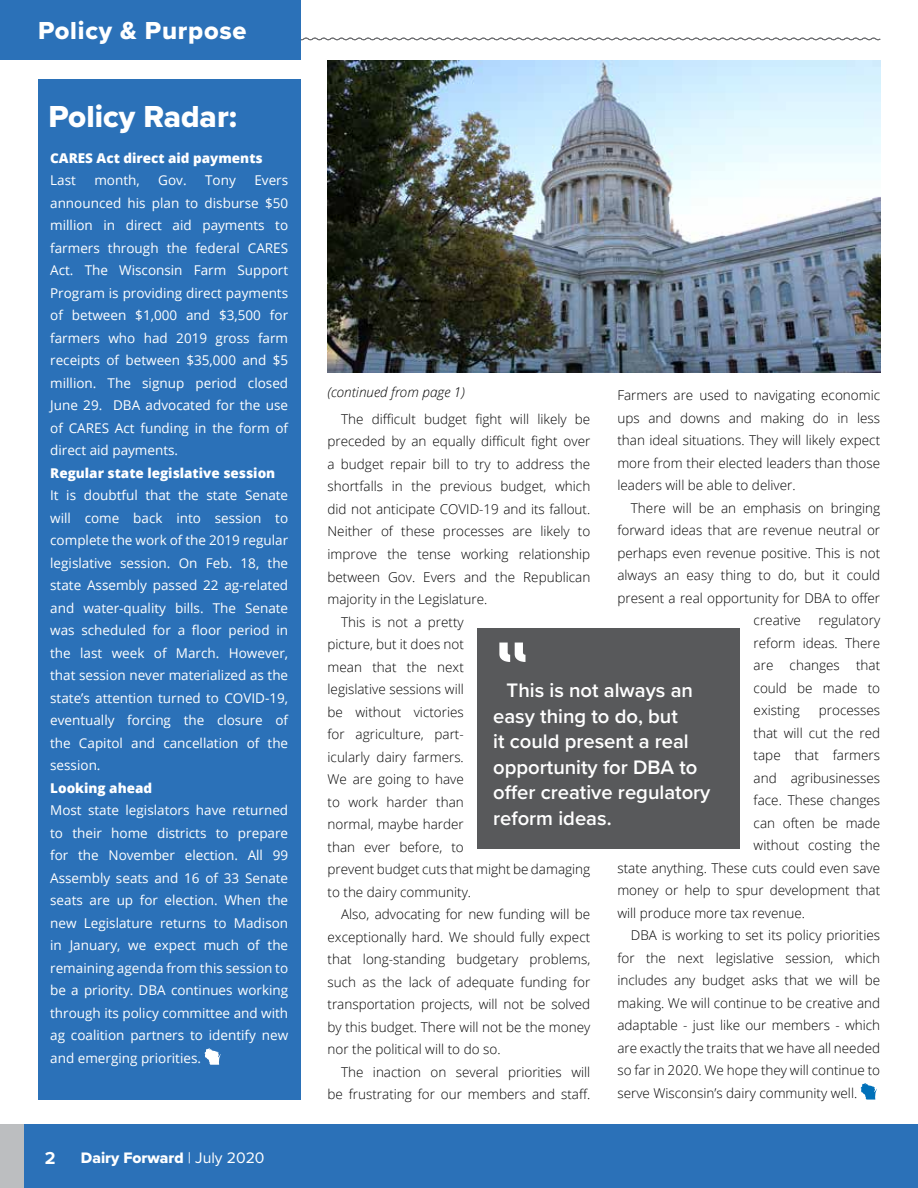
<style>
.page{position:relative;width:918px;height:1188px;background:#fff}
.page>*{position:absolute;margin:0;border:0;box-sizing:border-box;transform-origin:0 0}
.t1{font:600 90px "Raleway";color:#fff}
.t2{font:31.5px "Proxima Nova Extrabld";color:#fff}
.t3{font:25.5px "Proxima Nova Extrabld";letter-spacing:.03em;color:#fff}
.t4{font:600 20.25px/25.5px "Proxima Nova";color:#fff}
.t5{font:700 18px "Proxima Nova";color:#fff}
.t6{font:15.75px "Proxima Nova Extrabld";color:#fff}
.t7{font:300 13.5px/22.5px "Open Sans";color:#000;text-align:justify}
.t8{font:13.5px/22.5px "Open Sans";color:#fff;text-align:justify}
.t9{font:800 13.5px "Open Sans";color:#fff}
.t10{font:italic 300 13.5px "Open Sans";color:#000}
.s1{font-family:"Proxima Nova"}
</style>
<div class="page">
<div style="left:0;top:1124px;width:918px;height:64px;background:#2b71b8"></div>
<div style="left:0;top:1124px;width:24px;height:64px;background:#bcbec0"></div>
<svg style="left:301px;top:37px;width:580px;height:4px"></svg>
<div style="left:38px;top:80px;width:263px;height:1020px;background:#2b71b8"></div>
<svg style="left:204px;top:1048px;width:17px;height:17px"></svg>
<div style="left:0;top:0;width:301px;height:59px;background:#2b71b8"></div>
<svg style="left:861px;top:1083px;width:16px;height:17px"></svg>
<img style="left:328px;top:60px;width:552px;height:313px">
<div style="left:477px;top:629px;width:263px;height:220px;background:#58595b"></div>
<h3 class="t3" style="left:38px;top:12px;width:210px">Policy &amp; Purpose</h3>
<h2 class="t2" style="left:49px;top:93px;width:190px">Policy Radar:</h2>
<p class="t9" style="left:50px;top:147px;width:214px">CARES Act direct aid payments</p>
<p class="t8" style="left:50px;top:169px;width:27px">Last</p>
<p class="t8" style="left:94px;top:169px;width:47px">month,</p>
<p class="t8" style="left:158px;top:169px;width:30px">Gov.</p>
<p class="t8" style="left:205px;top:169px;width:32px">Tony</p>
<p class="t8" style="left:50px;top:169px;width:240px;text-indent:204px">Evers announced his plan to disburse $50 million in direct aid payments to farmers through the federal CARES Act. The Wisconsin Farm Support Program is providing direct payments of between $1,000 and $3,500 for farmers who had 2019 gross farm receipts of between $35,000 and $5 million. The signup period closed June 29. DBA advocated for the use of CARES Act funding in the form of direct aid payments.</p>
<p class="t9" style="left:50px;top:462px;width:227px">Regular state legislative session</p>
<p class="t8" style="left:50px;top:484px;width:240px">It is doubtful that the state Senate will come back into session to complete the work of the 2019 regular legislative session. On Feb. 18, the state Assembly passed 22 ag-related and water-quality bills. The Senate was scheduled for a floor period in the last week of March. However, that session never materialized as the state’s attention turned to COVID-19, eventually forcing the closure of the Capitol and cancellation of the session.</p>
<p class="t9" style="left:50px;top:778px;width:103px">Looking ahead</p>
<p class="t8" style="left:50px;top:799px;width:240px">Most state legislators have returned to their home districts to prepare for the November election. All 99<br>Assembly seats and 16 of 33 Senate seats are up for election. When the new Legislature returns to Madison in January, we expect much of the remaining agenda from this session to be a priority. DBA continues working through its policy committee and with ag coalition partners to identify new and emerging priorities.</p>
<h3 class="t5" style="left:45px;top:1144px;width:12px">2</h3>
<p class="t6" style="left:81px;top:1146px;width:185px">Dairy Forward <span class="s1">| July 2020</span></p>
<p class="t10" style="left:328px;top:383px;width:139px">(continued from page 1)</p>
<p class="t7" style="left:617px;top:384px;width:264px">Farmers are used to navigating economic ups and downs and making do in less than ideal situations. They will likely expect more from their elected leaders than those leaders will be able to deliver.</p>
<p class="t7" style="left:631px;top:496px;width:251px">There will be an emphasis on bringing</p>
<p class="t7" style="left:617px;top:519px;width:264px">forward ideas that are revenue neutral or</p>
<p class="t7" style="left:617px;top:541px;width:264px">perhaps even revenue positive. This is not</p>
<p class="t7" style="left:617px;top:564px;width:264px">always an easy thing to do, but it could</p>
<p class="t7" style="left:617px;top:586px;width:264px">present a real opportunity for DBA to offer</p>
<p class="t7" style="left:754px;top:609px;width:49px">creative</p>
<p class="t7" style="left:341px;top:407px;width:251px">The difficult budget fight will likely be</p>
<p class="t7" style="left:328px;top:430px;width:264px">preceded by an equally difficult fight over</p>
<p class="t7" style="left:328px;top:452px;width:264px">a budget repair bill to try to address the</p>
<p class="t7" style="left:328px;top:475px;width:264px">shortfalls in the previous budget, which</p>
<p class="t7" style="left:328px;top:497px;width:264px">did not anticipate COVID-19 and its fallout.</p>
<p class="t7" style="left:328px;top:520px;width:264px">Neither of these processes are likely to</p>
<p class="t7" style="left:328px;top:542px;width:264px">improve the tense working relationship</p>
<p class="t7" style="left:328px;top:565px;width:264px">between Gov. Evers and the Republican</p>
<p class="t7" style="left:328px;top:587px;width:161px">majority in the Legislature.</p>
<p class="t7" style="left:341px;top:610px;width:124px">This is not a pretty</p>
<p class="t7" style="left:328px;top:633px;width:138px">picture, but it does not</p>
<p class="t7" style="left:328px;top:655px;width:138px">mean that the next</p>
<p class="t7" style="left:328px;top:678px;width:138px">legislative sessions will</p>
<p class="t7" style="left:328px;top:700px;width:138px">be without victories</p>
<p class="t7" style="left:328px;top:723px;width:138px">for agriculture, part-</p>
<p class="t7" style="left:328px;top:745px;width:138px">icularly dairy farmers.</p>
<p class="t7" style="left:328px;top:768px;width:138px">We are going to have</p>
<p class="t7" style="left:328px;top:790px;width:138px">to work harder than</p>
<p class="t7" style="left:328px;top:813px;width:138px">normal, maybe harder</p>
<p class="t7" style="left:328px;top:835px;width:138px">than ever before, to</p>
<p class="t7" style="left:328px;top:858px;width:264px">prevent budget cuts that might be damaging</p>
<p class="t7" style="left:328px;top:880px;width:145px">to the dairy community.</p>
<p class="t7" style="left:341px;top:903px;width:251px">Also, advocating for new funding will be</p>
<p class="t7" style="left:328px;top:925px;width:264px">exceptionally hard. We should fully expect</p>
<p class="t7" style="left:328px;top:948px;width:264px">that long-standing budgetary problems,</p>
<p class="t7" style="left:328px;top:970px;width:264px">such as the lack of adequate funding for</p>
<p class="t7" style="left:328px;top:993px;width:264px">transportation projects, will not be solved</p>
<p class="t7" style="left:328px;top:1015px;width:264px">by this budget. There will not be the money</p>
<p class="t7" style="left:328px;top:1038px;width:175px">nor the political will to do so.</p>
<p class="t7" style="left:341px;top:1060px;width:251px">The inaction on several priorities will</p>
<p class="t7" style="left:328px;top:1083px;width:264px">be frustrating for our members and staff.</p>
<p class="t7" style="left:754px;top:609px;width:128px;text-indent:65px">regulatory reform ideas. There are changes that could be made to existing</p>
<h1 class="t1" style="left:495px;top:625px;width:37px">“</h1>
<h3 class="t4" style="left:493px;top:677px;width:219px;text-indent:14px">This is not always an easy thing to do, but<br>it could present a real opportunity for DBA to offer creative regulatory reform ideas.</h3>
<p class="t7" style="left:819px;top:699px;width:63px">processes</p>
<p class="t7" style="left:754px;top:721px;width:128px">that will cut the red</p>
<p class="t7" style="left:754px;top:744px;width:128px">tape that farmers</p>
<p class="t7" style="left:754px;top:766px;width:128px">and agribusinesses</p>
<p class="t7" style="left:754px;top:789px;width:128px">face. These changes</p>
<p class="t7" style="left:754px;top:811px;width:128px">can often be made</p>
<p class="t7" style="left:754px;top:834px;width:128px">without costing the</p>
<p class="t7" style="left:617px;top:856px;width:264px">state anything. These cuts could even save</p>
<p class="t7" style="left:617px;top:879px;width:264px">money or help to spur development that</p>
<p class="t7" style="left:617px;top:901px;width:189px">will produce more tax revenue.</p>
<p class="t7" style="left:631px;top:924px;width:251px">DBA is working to set its policy priorities</p>
<p class="t7" style="left:617px;top:946px;width:264px">for the next legislative session, which</p>
<p class="t7" style="left:617px;top:969px;width:264px">includes any budget asks that we will be</p>
<p class="t7" style="left:617px;top:991px;width:264px">making. We will continue to be creative and</p>
<p class="t7" style="left:617px;top:1014px;width:264px">adaptable - just like our members - which</p>
<p class="t7" style="left:617px;top:1036px;width:264px">are exactly the traits that we have all needed</p>
<p class="t7" style="left:617px;top:1059px;width:264px">so far in 2020. We hope they will continue to</p>
<p class="t7" style="left:617px;top:1081px;width:241px">serve Wisconsin’s dairy community well.</p>
</div>
